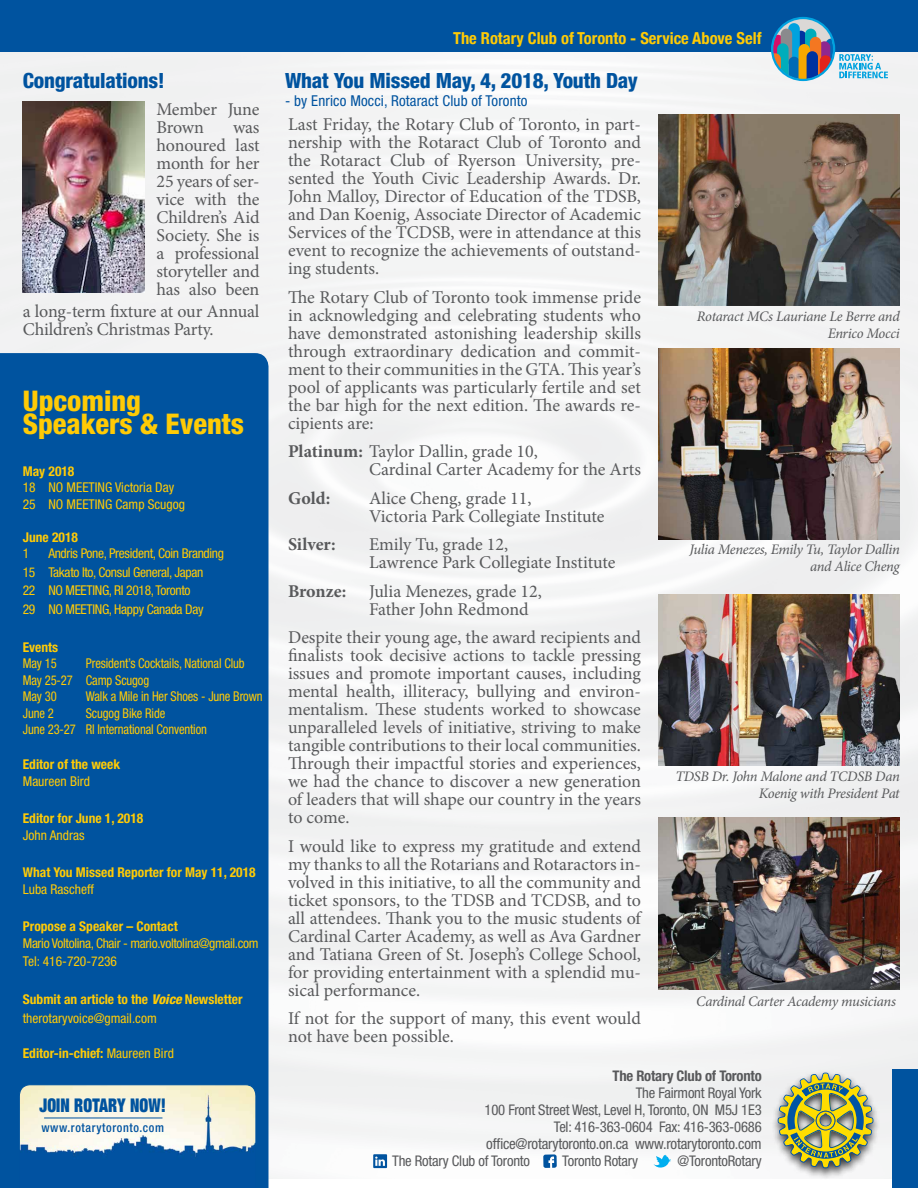
<style>
.page{position:relative;width:918px;height:1188px;background:#fff}
.page>*{position:absolute;margin:0;border:0;box-sizing:border-box;transform-origin:0 0}
.t1{font:800 condensed 28.5px/22.6px "Helvetica Neue";color:#ffcb05}
.t2{font:800 condensed 21px "Helvetica Neue LT Std";letter-spacing:-.01em;color:#00539f}
.t3{font:900 expanded 18.9px "Helvetica Neue";letter-spacing:.01em;color:#00539f;scale:.83 1}
.t4{font:18px/18px "Minion Pro";letter-spacing:-.005em;color:#58595b}
.t5{font:700 18px "Minion Pro";letter-spacing:-.005em;color:#58595b}
.t6{font:700 condensed 16.5px "Helvetica Neue";color:#ffcb05}
.t7{font:condensed 15px "Helvetica Neue";letter-spacing:-.015em;color:#58595b}
.t8{font:condensed 15px "Helvetica Neue LT Std";letter-spacing:.01em;color:#00539f}
.t9{font:condensed 14.7px/17px "Helvetica Neue LT Std";letter-spacing:-.015em;color:#58595b;text-align:right}
.t10{font:700 condensed 14.7px "Helvetica Neue";letter-spacing:-.015em;color:#58595b}
.t11{font:italic 14.55px/16.5px "Minion Pro";letter-spacing:-.02em;color:#58595b;text-align:right}
.t12{font:condensed 13.5px/18.8px "Helvetica Neue LT Std";letter-spacing:-.01em;color:#ffcb05}
.t13{font:700 condensed 13.5px "Helvetica Neue";color:#ffcb05}
.t14{font:condensed 13.5px/16.5px "Helvetica Neue LT Std";letter-spacing:-.01em;color:#ffcb05;scale:.93 1}
.t15{font:500 condensed 12.3px "Helvetica Neue";letter-spacing:.05em;color:#00539f}
.s1{font-weight:800;font-style:italic}
.s2{font-family:"Helvetica Neue LT Std";font-weight:400}
.s3{font-weight:700}
</style>
<div class="page">
<img style="left:0;top:51px;width:918px;height:1128px">
<div style="left:893px;top:1070px;width:25px;height:118px;background:#00539f"></div>
<div style="left:770px;top:1070px;width:111px;height:110px;background:#000;opacity:.75"></div>
<svg style="left:778px;top:1073px;width:95px;height:95px;background:#a9af70"></svg>
<svg style="left:543px;top:1154px;width:14px;height:14px"></svg>
<svg style="left:653px;top:1155px;width:18px;height:15px"></svg>
<svg style="left:373px;top:1154px;width:14px;height:14px"></svg>
<div style="left:0;top:353px;width:268px;height:835px;background:#00539f"></div>
<svg style="left:18px;top:1084px;width:239px;height:104px;background:#90b0c4"></svg>
<hr style="left:44px;top:1118px;width:118px;height:1px;background:#00539f">
<div style="left:0;top:0;width:918px;height:51px;background:#00539f"></div>
<svg style="left:771px;top:17px;width:117px;height:64px"></svg>
<img style="left:658px;top:114px;width:242px;height:191px">
<img style="left:658px;top:348px;width:242px;height:192px">
<img style="left:658px;top:594px;width:242px;height:171px">
<img style="left:658px;top:818px;width:242px;height:171px">
<img style="left:23px;top:102px;width:121px;height:190px">
<p class="t2" style="left:23px;top:67px;width:144px">Congratulations!</p>
<p class="t4" style="left:157px;top:100px;width:104px">Member June<br>Brown</p>
<p class="t4" style="left:157px;top:118px;width:104px;text-align:justify;text-indent:76px">was honoured last month for her 25 years of ser&shy;vice with the Children’s Aid Society. She is a professional storyteller and has also been</p>
<p class="t4" style="left:23px;top:302px;width:238px">a long-term fixture at our Annual<br>Children’s Christmas Party.</p>
<h1 class="t1" style="left:23px;top:389px;width:223px">Upcoming<br>Speakers &amp; Events</h1>
<p class="t13" style="left:23px;top:463px;width:53px">May 2018</p>
<p class="t12" style="left:23px;top:479px;width:164px;line-height:16.5px">18 NO MEETING Victoria Day<br>25 NO MEETING Camp Scugog</p>
<p class="t13" style="left:23px;top:529px;width:57px">June 2018</p>
<p class="t12" style="left:23px;top:544px;width:8px">1</p>
<p class="t12" style="left:23px;top:544px;width:203px;text-indent:26px">Andris Pone, President, Coin Branding 15 Takato Ito, Consul General, Japan<br>22 NO MEETING, RI 2018, Toronto<br>29 NO MEETING, Happy Canada Day</p>
<p class="t13" style="left:23px;top:639px;width:37px">Events</p>
<p class="t14" style="left:23px;top:655px;width:38px">May 15</p>
<p class="t14" style="left:23px;top:655px;width:240px;text-indent:63px">President’s Cocktails, National Club<br>May 25-27 Camp Scugog<br>May 30</p>
<p class="t14" style="left:86px;top:688px;width:192px">Walk a Mile in Her Shoes - June Brown</p>
<p class="t14" style="left:23px;top:705px;width:200px;text-indent:63px">Scugog Bike Ride<br>June 23-27 RI International Convention</p>
<p class="t13" style="left:23px;top:756px;width:99px">Editor of the week</p>
<p class="t12" style="left:23px;top:772px;width:69px">Maureen Bird</p>
<p class="t13" style="left:23px;top:810px;width:122px">Editor for June 1, 2018</p>
<p class="t12" style="left:23px;top:826px;width:63px">John Andras</p>
<p class="t13" style="left:23px;top:864px;width:234px">What You Missed Reporter for May 11, 2018</p>
<p class="t12" style="left:23px;top:880px;width:73px">Luba Rascheff</p>
<p class="t13" style="left:23px;top:918px;width:156px">Propose a Speaker – Contact</p>
<p class="t12" style="left:23px;top:933px;width:237px">Mario Voltolina, Chair - mario.voltolina@gmail.com<br>Tel: 416-720-7236</p>
<p class="t13" style="left:23px;top:991px;width:221px">Submit an article to the <span class="s1">Voice</span> Newsletter</p>
<p class="t12" style="left:23px;top:1008px;width:135px">therotaryvoice@gmail.com</p>
<p class="t13" style="left:23px;top:1045px;width:153px">Editor-in-chief: <span class="s2">Maureen Bird</span></p>
<p class="t3" style="left:39px;top:1093px;width:154px">JOIN ROTARY NOW!</p>
<p class="t15" style="left:41px;top:1120px;width:124px">www.rotarytoronto.com</p>
<p class="t14" style="left:23px;top:705px;width:35px">June 2</p>
<p class="t6" style="left:453px;top:24px;width:310px">The Rotary Club of Toronto - Service Above Self</p>
<p class="t2" style="left:285px;top:67px;width:354px">What You Missed May, 4, 2018, Youth Day</p>
<p class="t8" style="left:285px;top:92px;width:244px">- by Enrico Mocci, Rotaract Club of Toronto</p>
<p class="t4" style="left:288px;top:116px;width:355px;text-align:justify">Last Friday, the Rotary Club of Toronto, in part&shy;nership with the Rotaract Club of Toronto and the Rotaract Club of Ryerson University, pre&shy;sented the Youth Civic Leadership Awards. Dr.<br>John Malloy, Director of Education of the TDSB, and Dan Koenig, Associate Director of Academic Services of the TCDSB, were in attendance at this event to recognize the achievements of outstand&shy;ing students.</p>
<p class="t4" style="left:288px;top:288px;width:355px;text-align:justify">The Rotary Club of Toronto took immense pride in acknowledging and celebrating students who have demonstrated astonishing leadership skills through extraordinary dedication and commit&shy;ment to their communities in the GTA. This year’s pool of applicants was particularly fertile and set the bar high for the next edition. The awards re&shy;cipients are:</p>
<p class="t4" style="left:369px;top:443px;width:273px;text-indent:-81px"><span class="s3">Platinum:</span> Taylor Dallin, grade 10,<br>Cardinal Carter Academy for the Arts</p>
<p class="t5" style="left:288px;top:485px;width:44px">Gold:</p>
<p class="t4" style="left:369px;top:489px;width:237px">Alice Cheng, grade 11,<br>Victoria Park Collegiate Institute</p>
<p class="t5" style="left:288px;top:532px;width:49px">Silver:</p>
<p class="t4" style="left:369px;top:536px;width:248px">Emily Tu, grade 12,<br>Lawrence Park Collegiate Institute</p>
<p class="t5" style="left:288px;top:578px;width:60px">Bronze:</p>
<p class="t4" style="left:369px;top:582px;width:174px">Julia Menezes, grade 12,<br>Father John Redmond</p>
<p class="t4" style="left:288px;top:629px;width:355px;text-align:justify">Despite their young age, the award recipients and finalists took decisive actions to tackle pressing issues and promote important causes, including mental health, illiteracy, bullying and environ&shy;mentalism. These students worked to showcase unparalleled levels of initiative, striving to make tangible contributions to their local communities.<br>Through their impactful stories and experiences, we had the chance to discover a new generation of leaders that will shape our country in the years to come.</p>
<p class="t4" style="left:288px;top:837px;width:355px;text-align:justify">I would like to express my gratitude and extend my thanks to all the Rotarians and Rotaractors in&shy;volved in this initiative, to all the community and ticket sponsors, to the TDSB and TCDSB, and to all attendees. Thank you to the music students of Cardinal Carter Academy, as well as Ava Gardner and Tatiana Green of St. Joseph’s College School, for providing entertainment with a splendid mu&shy;sical performance.</p>
<p class="t4" style="left:288px;top:1010px;width:355px">If not for the support of many, this event would not have been possible.</p>
<p class="t11" style="left:697px;top:308px;width:204px">Rotaract MCs Lauriane Le Berre and<br>Enrico Mocci</p>
<p class="t11" style="left:690px;top:541px;width:212px">Julia Menezes, Emily Tu, Taylor Dallin and Alice Cheng</p>
<p class="t11" style="left:675px;top:769px;width:226px">TDSB Dr. John Malone and TCDSB Dan<br>Koenig with President Pat</p>
<p class="t11" style="left:696px;top:993px;width:201px">Cardinal Carter Academy musicians</p>
<p class="t10" style="left:613px;top:1067px;width:151px">The Rotary Club of Toronto</p>
<p class="t9" style="left:485px;top:1084px;width:279px">The Fairmont Royal York<br>100 Front Street West, Level H, Toronto, ON M5J 1E3<br>Tel: 416-363-0604 Fax: 416-363-0686</p>
<p class="t7" style="left:486px;top:1135px;width:277px">office@rotarytoronto.on.ca www.rotarytoronto.com</p>
<p class="t9" style="left:392px;top:1152px;width:139px">The Rotary Club of Toronto</p>
<p class="t9" style="left:562px;top:1152px;width:77px">Toronto Rotary</p>
<p class="t9" style="left:678px;top:1152px;width:86px">@TorontoRotary</p>
</div>
